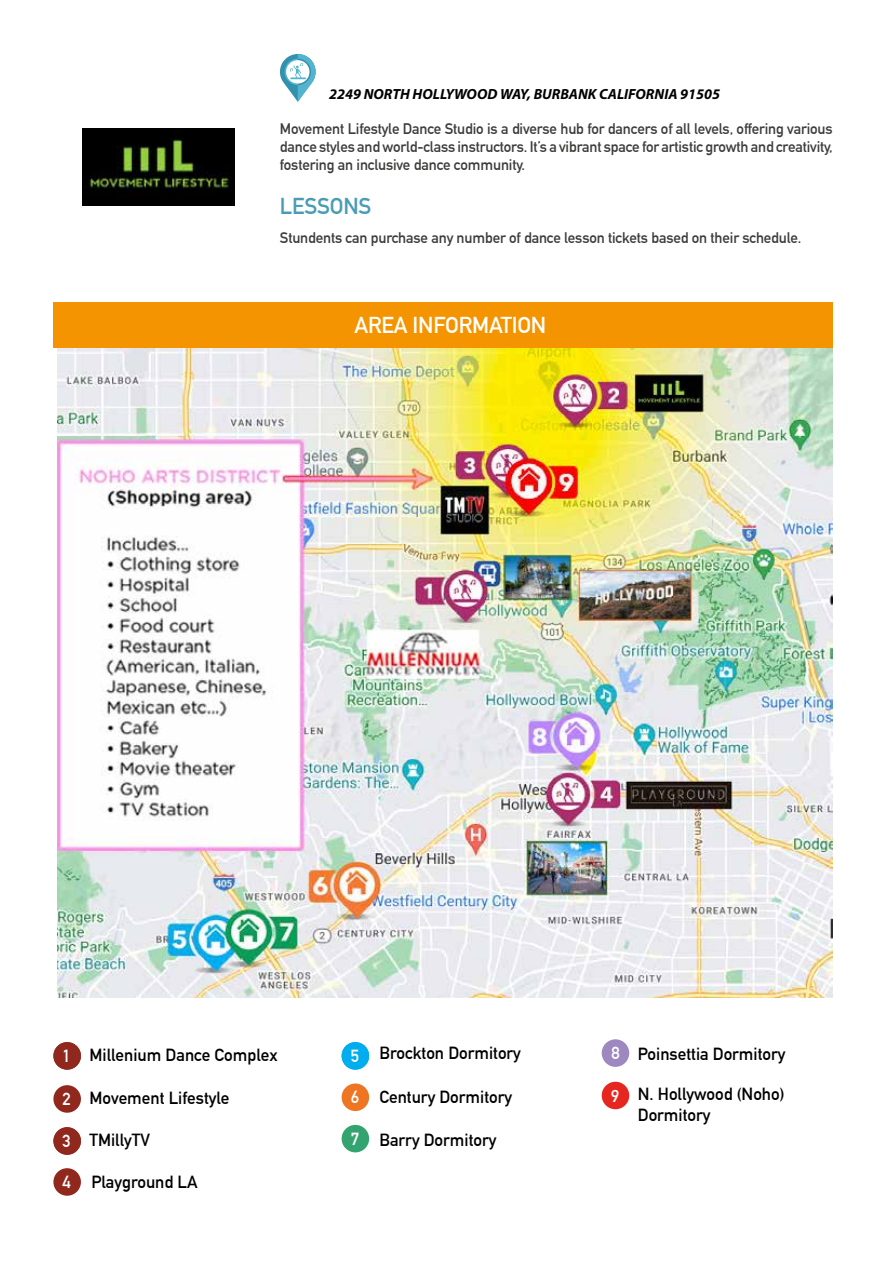
<style>
.page{position:relative;width:893px;height:1263px;background:#fff}
.page>*{position:absolute;margin:0;border:0;box-sizing:border-box;transform-origin:0 0}
.t1{font:700 22.5px "DIN Alternate";letter-spacing:-.01em;color:#fff}
.t2{font:700 22.5px "DIN Alternate";letter-spacing:-.01em;color:#4a9cb4}
.t3{font:700 17.25px/20.7px "DIN Alternate";color:#000}
.t4{font:700 17.25px "DIN Alternate";color:#fff}
.t5{font:700 15px/18px "DIN Alternate";letter-spacing:-.01em;color:#3c3c3b;text-align:justify}
.t6{font:italic 700 14.7px "Myriad Pro";color:#000}
.s1{color:#fff}
</style>
<div class="page">
<img style="left:58px;top:348px;width:775px;height:649px">
<svg style="left:280px;top:54px;width:36px;height:48px"></svg>
<div style="left:53px;top:1042px;width:28px;height:28px;background:#90281d;border-radius:50%"></div>
<div style="left:53px;top:1085px;width:28px;height:28px;background:#91281d;border-radius:50%"></div>
<div style="left:53px;top:1127px;width:28px;height:28px;background:#91281d;border-radius:50%"></div>
<div style="left:342px;top:1042px;width:27px;height:28px;background:#00adef;border-radius:50%"></div>
<div style="left:342px;top:1083px;width:27px;height:28px;background:#ee7521;border-radius:50%"></div>
<div style="left:342px;top:1125px;width:27px;height:27px;background:#33a36f;border-radius:50%"></div>
<div style="left:602px;top:1082px;width:27px;height:27px;background:#e52720;border-radius:50%"></div>
<div style="left:53px;top:303px;width:780px;height:45px;background:#f49400"></div>
<img style="left:82px;top:128px;width:152px;height:77px">
<div style="left:602px;top:1039px;width:27px;height:28px;background:#9d88bf;border-radius:50%"></div>
<div style="left:53px;top:1168px;width:28px;height:28px;background:#91281d;border-radius:50%"></div>
<p class="t6" style="left:329px;top:85px;width:392px">2249 NORTH HOLLYWOOD WAY, BURBANK CALIFORNIA 91505</p>
<p class="t5" style="left:280px;top:119px;width:554px">Movement Lifestyle Dance Studio is a diverse hub for dancers of all levels, offering various dance styles and world-class instructors. It’s a vibrant space for artistic growth and creativity, fostering an inclusive dance community.</p>
<h1 class="t2" style="left:280px;top:189px;width:93px">LESSONS</h1>
<p class="t5" style="left:280px;top:228px;width:523px">Stundents can purchase any number of dance lesson tickets based on their schedule.</p>
<h1 class="t1" style="left:355px;top:308px;width:193px">AREA INFORMATION</h1>
<p class="t4" style="left:63px;top:1043px;width:10px">1</p>
<p class="t4" style="left:63px;top:1086px;width:10px">2</p>
<p class="t3" style="left:90px;top:1043px;width:190px">Millenium Dance Complex</p>
<p class="t3" style="left:90px;top:1086px;width:141px">Movement Lifestyle</p>
<p class="t3" style="left:63px;top:1128px;width:89px"><span class="s1">3</span> TMillyTV</p>
<p class="t3" style="left:63px;top:1170px;width:137px"><span class="s1">4</span> Playground LA</p>
<p class="t3" style="left:380px;top:1042px;width:143px">Brockton Dormitory</p>
<p class="t3" style="left:611px;top:1042px;width:176px"><span class="s1">18</span> Poinsettia Dormitory</p>
<p class="t4" style="left:351px;top:1043px;width:10px">15</p>
<p class="t3" style="left:351px;top:1085px;width:163px"><span class="s1">6</span> Century Dormitory</p>
<p class="t3" style="left:351px;top:1128px;width:147px"><span class="s1">7</span> Barry Dormitory</p>
<p class="t3" style="left:638px;top:1082px;width:148px">N. Hollywood (Noho)<br>Dormitory</p>
<p class="t4" style="left:611px;top:1082px;width:10px">9</p>
</div>
